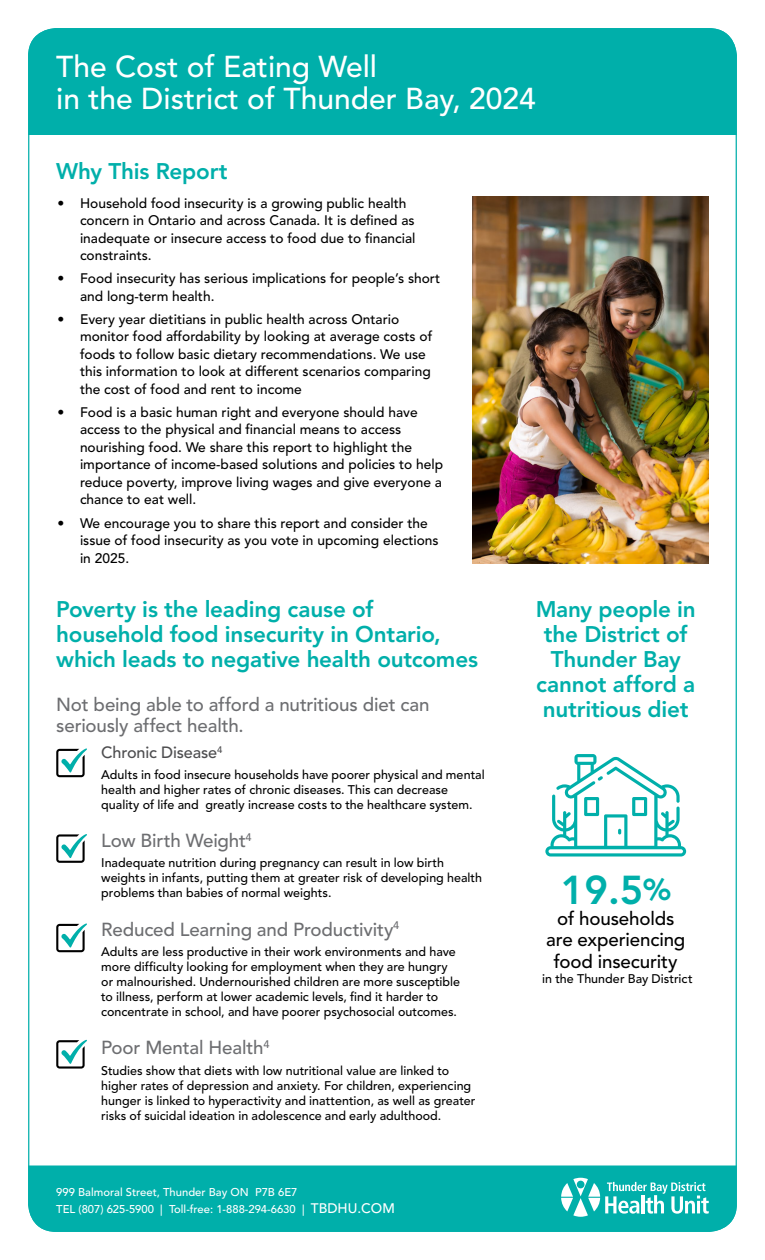
<style>
.page{position:relative;width:765px;height:1260px;background:#fff}
.page>*{position:absolute;margin:0;border:0;box-sizing:border-box;transform-origin:0 0}
.t1{font:800 40px "Avenir LT Std";color:#00afaa}
.Bar{font:500 30px/32.5px "Avenir LT Std";color:#fff}
.t2{font:800 22.5px/25px "Avenir LT Std";letter-spacing:-.01em;color:#00afaa}
.t3{font:500 18.75px/21.2px "Avenir LT Std";letter-spacing:-.01em;color:#6d6e71}
.t4{font:500 18.75px/21.2px "Avenir LT Std";letter-spacing:-.01em;color:#000;text-align:center}
.t5{font:500 16.25px "Avenir LT Std";letter-spacing:-.01em;color:#4d4d4f}
.t6{font:500 13.75px/17.5px "Avenir LT Std";color:#000}
.t7{font:500 12.5px/15px "Avenir LT Std";color:#000}
.t8{font:500 11.25px "Avenir LT Std";color:#fff}
.s1{font-size:13.75px}
.s2{font-weight:900;font-size:30px}
</style>
<div class="page">
<div style="left:28px;top:28px;width:709px;height:107px;background:#00afaa"></div>
<div style="left:28px;top:1166px;width:709px;height:66px;background:#00afaa"></div>
<img style="left:472px;top:197px;width:237px;height:366px">
<svg style="left:56px;top:749px;width:31px;height:28px"></svg>
<svg style="left:56px;top:834px;width:31px;height:29px"></svg>
<svg style="left:56px;top:924px;width:31px;height:28px"></svg>
<svg style="left:56px;top:1040px;width:31px;height:29px"></svg>
<svg style="left:545px;top:754px;width:141px;height:103px"></svg>
<svg style="left:561px;top:1178px;width:148px;height:39px"></svg>
<p class="Bar" style="left:56px;top:51px;width:481px">The Cost of Eating Well<br>in the District of Thunder Bay, 2024</p>
<p class="t2" style="left:56px;top:159px;width:173px">Why This Report</p>
<p class="t6" style="left:80px;top:194px;width:337px;text-indent:-22px">• Household food insecurity is a growing public health concern in Ontario and across Canada. It is defined as inadequate or insecure access to food due to financial constraints.</p>
<p class="t6" style="left:80px;top:270px;width:362px;text-indent:-22px">• Food insecurity has serious implications for people’s short and long-term health.</p>
<p class="t6" style="left:80px;top:311px;width:354px;text-indent:-22px">• Every year dietitians in public health across Ontario monitor food affordability by looking at average costs of foods to follow basic dietary recommendations. We use this information to look at different scenarios comparing the cost of food and rent to income</p>
<p class="t6" style="left:80px;top:404px;width:365px;text-indent:-22px">• Food is a basic human right and everyone should have access to the physical and financial means to access nourishing food. We share this report to highlight the importance of income-based solutions and policies to help reduce poverty, improve living wages and give everyone a chance to eat well.</p>
<p class="t6" style="left:80px;top:514px;width:360px;text-indent:-22px">• We encourage you to share this report and consider the issue of food insecurity as you vote in upcoming elections in 2025.</p>
<p class="t2" style="left:56px;top:597px;width:423px">Poverty is the leading cause of household food insecurity in Ontario, which leads to negative health outcomes</p>
<p class="t3" style="left:56px;top:694px;width:375px">Not being able to afford a nutritious diet can seriously affect health.</p>
<p class="t5" style="left:101px;top:743px;width:123px">Chronic Disease<sup>4</sup></p>
<p class="t7" style="left:101px;top:767px;width:385px">Adults in food insecure households have poorer physical and mental health and higher rates of chronic diseases. This can decrease quality of life and greatly increase costs to the healthcare system.</p>
<p class="t3" style="left:101px;top:830px;width:152px">Low Birth Weight<sup>4</sup></p>
<p class="t7" style="left:101px;top:856px;width:382px">Inadequate nutrition during pregnancy can result in low birth weights in infants, putting them at greater risk of developing health problems than babies of normal weights.</p>
<p class="t3" style="left:101px;top:919px;width:299px">Reduced Learning and Productivity<sup>4</sup></p>
<p class="t7" style="left:101px;top:945px;width:360px">Adults are less productive in their work environments and have more difficulty looking for employment when they are hungry or malnourished. Undernourished children are more susceptible to illness, perform at lower academic levels, find it harder to concentrate in school, and have poorer psychosocial outcomes.</p>
<p class="t3" style="left:101px;top:1038px;width:170px">Poor Mental Health<sup>4</sup></p>
<p class="t7" style="left:101px;top:1063px;width:376px">Studies show that diets with low nutritional value are linked to higher rates of depression and anxiety. For children, experiencing hunger is linked to hyperactivity and inattention, as well as greater risks of suicidal ideation in adolescence and early adulthood.</p>
<p class="t8" style="left:56px;top:1186px;width:243px">999 Balmoral Street, Thunder Bay ON P7B 6E7</p>
<p class="t8" style="left:56px;top:1202px;width:340px">TEL (807) 625-5900 | Toll-free: 1-888-294-6630 | <span class="s1">TBDHU.COM</span></p>
<p class="t2" style="left:536px;top:597px;width:162px;text-align:center">Many people in the District of<br>Thunder Bay cannot afford a nutritious diet</p>
<p class="t1" style="left:561px;top:866px;width:112px">19.5<span class="s2">%</span></p>
<p class="t4" style="left:546px;top:908px;width:141px">of households are experiencing food insecurity</p>
<p class="t7" style="left:542px;top:971px;width:152px">in the Thunder Bay District</p>
</div>
